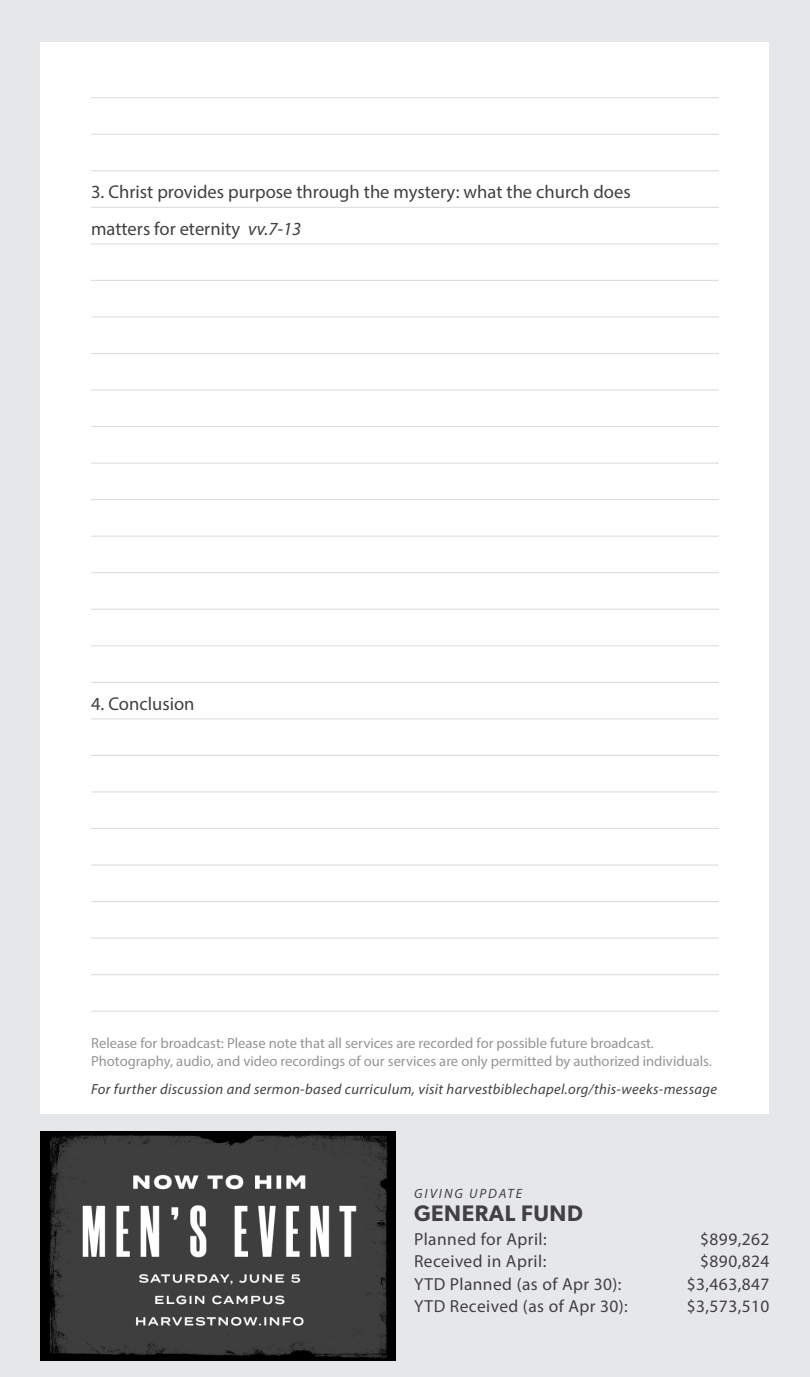
<style>
.page{position:relative;width:810px;height:1377px;background:#e6e7e8}
.page>*{position:absolute;margin:0;border:0;box-sizing:border-box;transform-origin:0 0}
.t1{font:600 22.5px "Gibson";letter-spacing:.025em;color:#414042}
.t2{font:18.45px/36.7px "Myriad Pro";color:#414042}
.t3{font:17.55px "Myriad Pro";letter-spacing:.025em;color:#414042}
.t4{font:14.62px/18px "Myriad Pro";color:#939598}
.t5{font:italic 14.62px "Myriad Pro";letter-spacing:.025em;color:#414042}
.t6{font:italic 13.5px "Myriad Pro";letter-spacing:.145em;color:#414042}
.s1{font-style:italic}
</style>
<div class="page">
<div style="left:40px;top:42px;width:730px;height:1072px;background:#fff"></div>
<hr style="left:91px;top:97px;width:628px;height:1px;background:#dcddde">
<hr style="left:91px;top:134px;width:628px;height:1px;background:#dcddde">
<hr style="left:91px;top:170px;width:628px;height:1px;background:#dcddde">
<hr style="left:91px;top:207px;width:628px;height:1px;background:#dcddde">
<hr style="left:91px;top:243px;width:628px;height:1px;background:#dcddde">
<hr style="left:91px;top:280px;width:628px;height:1px;background:#dcddde">
<hr style="left:91px;top:316px;width:628px;height:1px;background:#dcddde">
<hr style="left:91px;top:353px;width:628px;height:1px;background:#dcddde">
<hr style="left:91px;top:389px;width:628px;height:2px;background:#dcddde">
<hr style="left:91px;top:426px;width:628px;height:1px;background:#dcddde">
<hr style="left:91px;top:463px;width:628px;height:1px;background:#dcddde">
<hr style="left:91px;top:499px;width:628px;height:1px;background:#dcddde">
<hr style="left:91px;top:536px;width:628px;height:1px;background:#dcddde">
<hr style="left:91px;top:572px;width:628px;height:1px;background:#dcddde">
<hr style="left:91px;top:609px;width:628px;height:1px;background:#dcddde">
<hr style="left:91px;top:645px;width:628px;height:1px;background:#dcddde">
<hr style="left:91px;top:974px;width:628px;height:1px;background:#dcddde">
<hr style="left:91px;top:682px;width:628px;height:1px;background:#dcddde">
<hr style="left:91px;top:1011px;width:628px;height:1px;background:#dcddde">
<hr style="left:91px;top:718px;width:628px;height:1px;background:#dcddde">
<hr style="left:91px;top:755px;width:628px;height:1px;background:#dcddde">
<hr style="left:91px;top:791px;width:628px;height:2px;background:#dcddde">
<hr style="left:91px;top:828px;width:628px;height:1px;background:#dcddde">
<hr style="left:91px;top:901px;width:628px;height:1px;background:#dcddde">
<hr style="left:91px;top:938px;width:628px;height:1px;background:#dcddde">
<hr style="left:91px;top:864px;width:628px;height:2px;background:#dcddde">
<img style="left:40px;top:1131px;width:356px;height:230px">
<p class="t2" style="left:91px;top:174px;width:541px">3. Christ provides purpose through the mystery: what the church does matters for eternity <span class="s1">vv.7-13</span></p>
<p class="t2" style="left:91px;top:685px;width:105px">4. Conclusion</p>
<p class="t4" style="left:91px;top:1034px;width:622px">Release for broadcast: Please note that all services are recorded for possible future broadcast.<br>Photography, audio, and video recordings of our services are only permitted by authorized individuals.</p>
<p class="t5" style="left:91px;top:1081px;width:628px">For further discussion and sermon-based curriculum, visit harvestbiblechapel.org/this-weeks-message</p>
<p class="t6" style="left:414px;top:1185px;width:110px">GIVING UPDATE</p>
<h1 class="t1" style="left:414px;top:1200px;width:170px">GENERAL FUND</h1>
<p class="t3" style="left:414px;top:1228px;width:134px">Planned for April:</p>
<p class="t3" style="left:700px;top:1228px;width:71px">$899,262</p>
<p class="t3" style="left:414px;top:1251px;width:134px">Received in April:</p>
<p class="t3" style="left:700px;top:1251px;width:71px">$890,824</p>
<p class="t3" style="left:414px;top:1273px;width:209px">YTD Planned (as of Apr 30):</p>
<p class="t3" style="left:687px;top:1273px;width:84px">$3,463,847</p>
<p class="t3" style="left:414px;top:1296px;width:215px">YTD Received (as of Apr 30):</p>
<p class="t3" style="left:687px;top:1296px;width:84px">$3,573,510</p>
</div>
